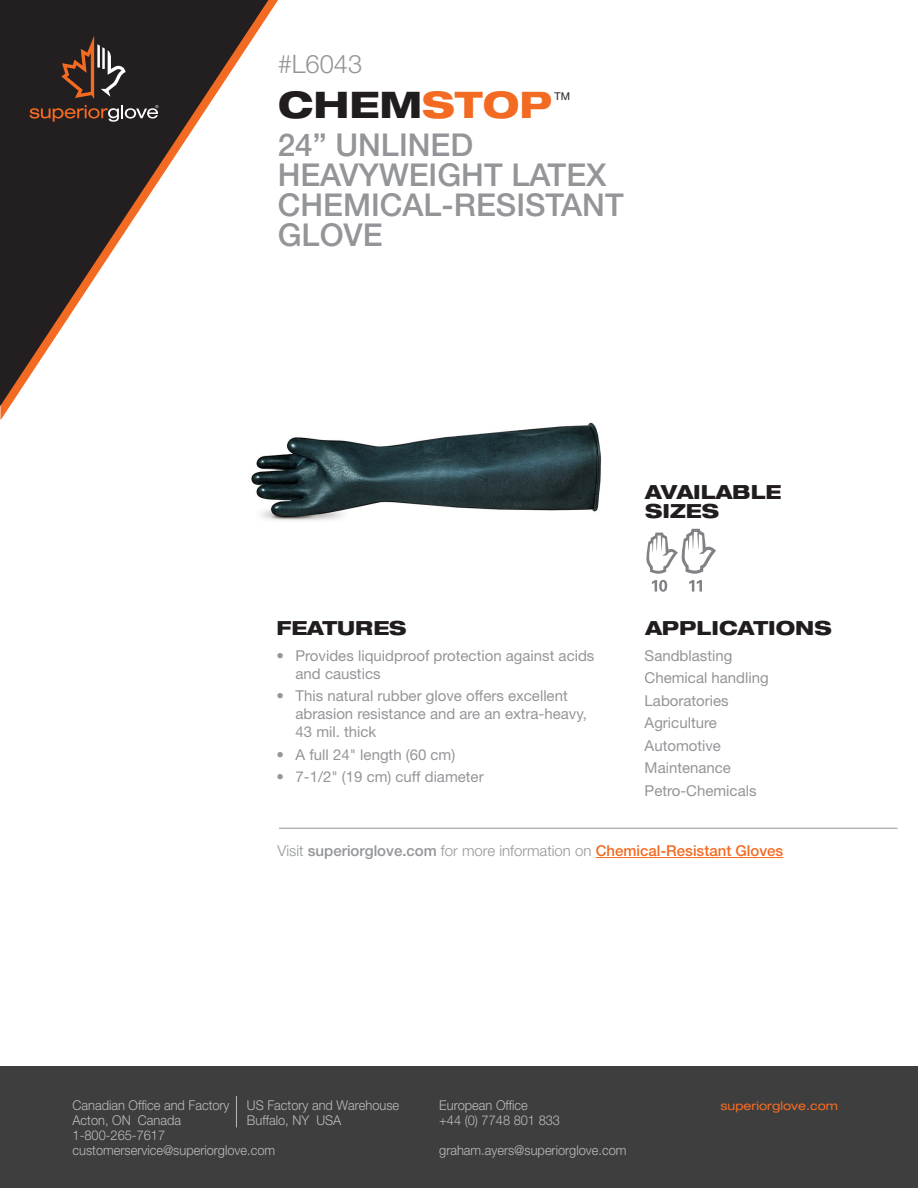
<style>
.page{position:relative;width:918px;height:1188px;background:#fff}
.page>*{position:absolute;margin:0;border:0;box-sizing:border-box;transform-origin:0 0}
.t1{font:800 expanded 36.75px "Helvetica Neue LT Std";color:#211d1e}
.t2{font:500 31.5px/30px "Helvetica Neue LT Std";color:#939598}
.t3{font:300 25.5px "Helvetica Neue LT Std";color:#939598}
.t4{font:800 expanded 19.5px/19.5px "Helvetica Neue LT Std";color:#211d1e}
.t5{font:15px/22.5px "Helvetica Neue LT Std";color:#939598}
.t6{font:300 15px "Helvetica Neue LT Std";color:#939598}
.t7{font:300 13.5px/15px "Helvetica Neue LT Std";color:#bbbdbf;scale:.95 1}
.t8{font:expanded 12px "Helvetica Neue LT Std";color:#f36b23}
.t9{font:10.65px "Helvetica Neue LT Std";color:#211d1e}
.s1{color:#f36b23}
.s2{font-weight:500}
.s3{font-weight:500;color:#f36b23}
</style>
<div class="page">
<svg style="left:0;top:0;width:268px;height:406px"></svg>
<svg style="left:61px;top:36px;width:65px;height:63px;background:#513c32"></svg>
<svg style="left:29px;top:105px;width:129px;height:17px;background:#5c4439"></svg>
<div style="left:0;top:1067px;width:918px;height:121px;background:#3e3e3f"></div>
<hr style="left:236px;top:1096px;width:1px;height:31px;background:#bbbdbf">
<svg style="left:652px;top:580px;width:15px;height:12px"></svg>
<svg style="left:646px;top:529px;width:70px;height:45px"></svg>
<svg style="left:689px;top:580px;width:13px;height:12px"></svg>
<hr style="left:279px;top:828px;width:619px;height:1px;background:#939598">
<hr style="left:596px;top:857px;width:187px;height:1px;background:#f36b23">
<img style="left:251px;top:422px;width:350px;height:99px">
<h3 class="t3" style="left:278px;top:49px;width:86px">#L6043</h3>
<h1 class="t1" style="left:278px;top:81px;width:275px">CHEM<span class="s1">STOP</span></h1>
<p class="t9" style="left:555px;top:89px;width:17px">TM</p>
<h2 class="t2" style="left:278px;top:130px;width:347px">24” UNLINED<br>HEAVYWEIGHT LATEX<br>CHEMICAL-RESISTANT<br>GLOVE</h2>
<h3 class="t4" style="left:645px;top:481px;width:138px">AVAILABLE<br>SIZES</h3>
<h3 class="t4" style="left:277px;top:617px;width:132px">FEATURES</h3>
<h3 class="t4" style="left:645px;top:617px;width:188px">APPLICATIONS</h3>
<p class="t5" style="left:296px;top:646px;width:300px;line-height:18px;text-indent:-19px">• Provides liquidproof protection against acids and caustics</p>
<p class="t5" style="left:296px;top:687px;width:293px;line-height:18px;text-indent:-19px">• This natural rubber glove offers excellent abrasion resistance and are an extra-heavy,<br>43 mil. thick</p>
<p class="t5" style="left:277px;top:743px;width:180px">• A full 24" length (60 cm)</p>
<p class="t5" style="left:277px;top:766px;width:209px">• 7-1/2" (19 cm) cuff diameter</p>
<p class="t5" style="left:645px;top:644px;width:126px">Sandblasting<br>Chemical handling<br>Laboratories<br>Agriculture<br>Automotive<br>Maintenance<br>Petro-Chemicals</p>
<p class="t6" style="left:277px;top:842px;width:507px">Visit <span class="s2">superiorglove.com</span> for more information on <span class="s3">Chemical-Resistant Gloves</span></p>
<p class="t7" style="left:73px;top:1098px;width:167px">Canadian Office and Factory</p>
<p class="t7" style="left:247px;top:1098px;width:162px">US Factory and Warehouse</p>
<p class="t7" style="left:73px;top:1113px;width:116px">Acton, ON Canada</p>
<p class="t7" style="left:247px;top:1113px;width:101px">Buffalo, NY USA</p>
<p class="t7" style="left:73px;top:1128px;width:215px">1-800-265-7617 customerservice@superiorglove.com</p>
<p class="t7" style="left:439px;top:1098px;width:129px">European Office<br>+44 (0) 7748 801 833</p>
<p class="t7" style="left:439px;top:1143px;width:199px">graham.ayers@superiorglove.com</p>
<p class="t8" style="left:720px;top:1099px;width:119px">superiorglove.com</p>
</div>
